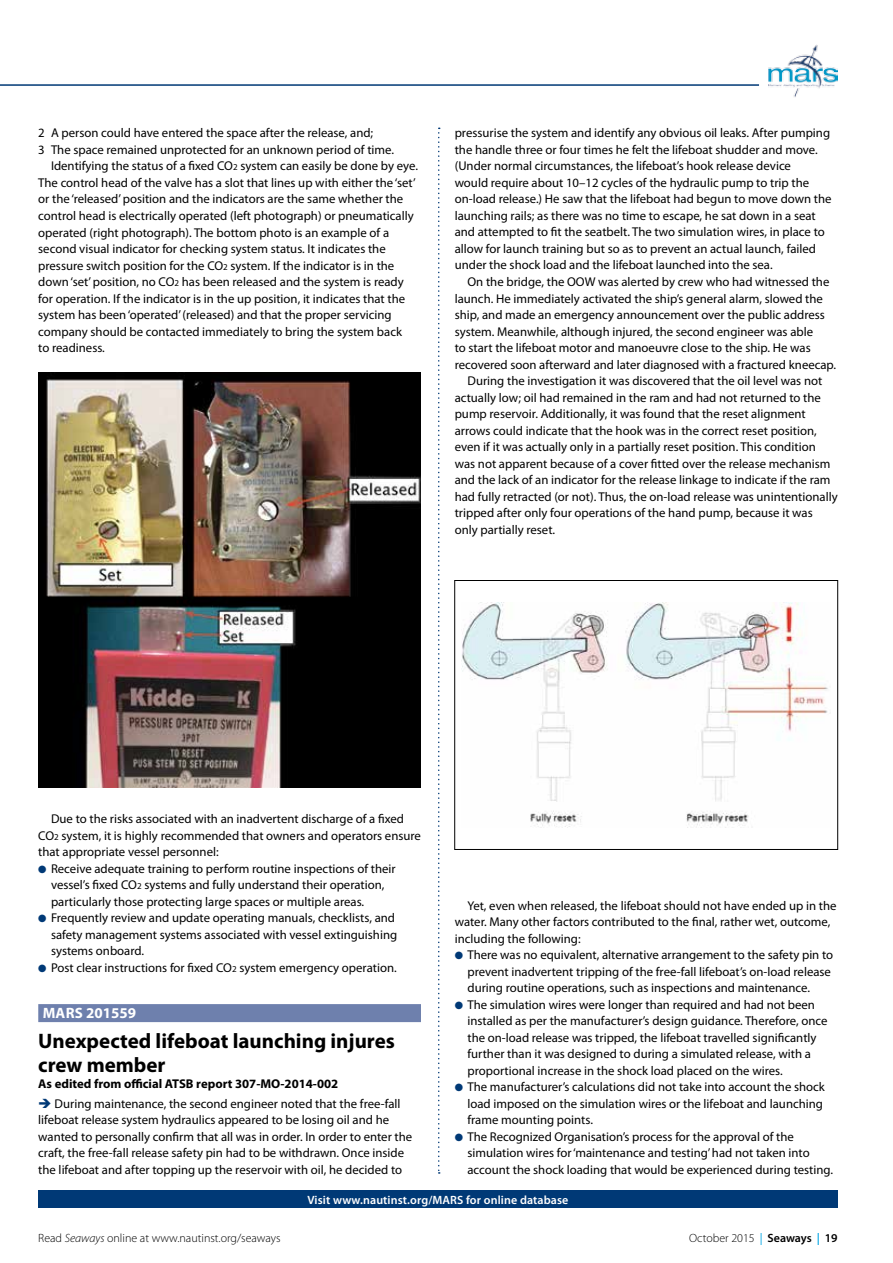
<style>
.page{position:relative;width:893px;height:1263px;background:#fff}
.page>*{position:absolute;margin:0;border:0;box-sizing:border-box;transform-origin:0 0}
.t1{font:700 21px/24px "Myriad Pro";color:#000}
.t2{font:700 15px "Myriad Pro";color:#fff}
.t3{font:12.75px/16.5px "Myriad Pro";color:#000}
.t4{font:700 12.75px "Myriad Pro";color:#000}
.t5{font:300 12px "Myriad Pro";color:#000}
.t6{font:600 12px "Myriad Pro";letter-spacing:.01em;color:#fff}
.s1{font-size:9px}
.s2{color:#003976}
.s3{font-style:italic}
.s4{font-weight:400;color:#00a4e3}
.s5{font-weight:600}
.s6{font-weight:600;color:#00a4e3}
</style>
<div class="page">
<hr style="left:0;top:0;width:1px;height:1263px;background:#f8f0e2">
<svg style="left:438px;top:128px;width:2px;height:1046px"></svg>
<hr style="left:0;top:84px;width:759px;height:2px;background:#003976">
<img style="left:768px;top:44px;width:70px;height:53px">
<div style="left:38px;top:1191px;width:800px;height:17px;background:#003976"></div>
<img style="left:38px;top:373px;width:383px;height:414px">
<div style="left:38px;top:1004px;width:383px;height:18px;background:#6e80ad"></div>
<img style="left:462px;top:603px;width:366px;height:224px">
<div style="left:454px;top:580px;width:384px;height:270px;border:1px solid #000"></div>
<p class="t3" style="left:38px;top:125px;width:336px">2 A person could have entered the space after the release, and;</p>
<p class="t3" style="left:38px;top:141px;width:357px">3 The space remained unprotected for an unknown period of time.</p>
<p class="t3" style="left:51px;top:158px;width:368px">Identifying the status of a fixed CO<span class="s1">2</span> system can easily be done by eye.</p>
<p class="t3" style="left:38px;top:174px;width:379px">The control head of the valve has a slot that lines up with either the ‘set’</p>
<p class="t3" style="left:38px;top:191px;width:367px">or the ‘released’ position and the indicators are the same whether the</p>
<p class="t3" style="left:38px;top:207px;width:377px">control head is electrically operated (left photograph) or pneumatically</p>
<p class="t3" style="left:38px;top:224px;width:352px">operated (right photograph). The bottom photo is an example of a</p>
<p class="t3" style="left:38px;top:240px;width:349px">second visual indicator for checking system status. It indicates the</p>
<p class="t3" style="left:38px;top:257px;width:358px">pressure switch position for the CO<span class="s1">2</span> system. If the indicator is in the</p>
<p class="t3" style="left:38px;top:273px;width:367px">down ‘set’ position, no CO<span class="s1">2</span> has been released and the system is ready</p>
<p class="t3" style="left:38px;top:290px;width:368px">for operation. If the indicator is in the up position, it indicates that the</p>
<p class="t3" style="left:38px;top:306px;width:355px">system has been ‘operated’ (released) and that the proper servicing</p>
<p class="t3" style="left:38px;top:323px;width:365px">company should be contacted immediately to bring the system back</p>
<p class="t3" style="left:38px;top:339px;width:68px">to readiness.</p>
<p class="t3" style="left:455px;top:125px;width:377px">pressurise the system and identify any obvious oil leaks. After pumping</p>
<p class="t3" style="left:455px;top:141px;width:365px">the handle three or four times he felt the lifeboat shudder and move.</p>
<p class="t3" style="left:455px;top:158px;width:338px">(Under normal circumstances, the lifeboat’s hook release device</p>
<p class="t3" style="left:455px;top:174px;width:356px">would require about 10–12 cycles of the hydraulic pump to trip the</p>
<p class="t3" style="left:455px;top:191px;width:378px">on-load release.) He saw that the lifeboat had begun to move down the</p>
<p class="t3" style="left:455px;top:207px;width:363px">launching rails; as there was no time to escape, he sat down in a seat</p>
<p class="t3" style="left:455px;top:224px;width:372px">and attempted to fit the seatbelt. The two simulation wires, in place to</p>
<p class="t3" style="left:455px;top:240px;width:363px">allow for launch training but so as to prevent an actual launch, failed</p>
<p class="t3" style="left:455px;top:257px;width:320px">under the shock load and the lifeboat launched into the sea.</p>
<p class="t3" style="left:467px;top:273px;width:363px">On the bridge, the OOW was alerted by crew who had witnessed the</p>
<p class="t3" style="left:455px;top:290px;width:370px">launch. He immediately activated the ship’s general alarm, slowed the</p>
<p class="t3" style="left:455px;top:306px;width:372px">ship, and made an emergency announcement over the public address</p>
<p class="t3" style="left:455px;top:323px;width:360px">system. Meanwhile, although injured, the second engineer was able</p>
<p class="t3" style="left:455px;top:339px;width:357px">to start the lifeboat motor and manoeuvre close to the ship. He was</p>
<p class="t3" style="left:455px;top:356px;width:383px">recovered soon afterward and later diagnosed with a fractured kneecap.</p>
<p class="t3" style="left:467px;top:372px;width:356px">During the investigation it was discovered that the oil level was not</p>
<p class="t3" style="left:455px;top:389px;width:368px">actually low; oil had remained in the ram and had not returned to the</p>
<p class="t3" style="left:455px;top:405px;width:353px">pump reservoir. Additionally, it was found that the reset alignment</p>
<p class="t3" style="left:455px;top:422px;width:364px">arrows could indicate that the hook was in the correct reset position,</p>
<p class="t3" style="left:455px;top:438px;width:363px">even if it was actually only in a partially reset position. This condition</p>
<p class="t3" style="left:455px;top:455px;width:377px">was not apparent because of a cover fitted over the release mechanism</p>
<p class="t3" style="left:455px;top:471px;width:377px">and the lack of an indicator for the release linkage to indicate if the ram</p>
<p class="t3" style="left:455px;top:488px;width:384px">had fully retracted (or not). Thus, the on-load release was unintentionally</p>
<p class="t3" style="left:455px;top:504px;width:360px">tripped after only four operations of the hand pump, because it was</p>
<p class="t3" style="left:455px;top:521px;width:102px">only partially reset.</p>
<p class="t3" style="left:38px;top:810px;width:384px;text-indent:13px">Due to the risks associated with an inadvertent discharge of a fixed<br>CO<span class="s1">2</span> system, it is highly recommended that owners and operators ensure that appropriate vessel personnel:</p>
<p class="t3" style="left:51px;top:860px;width:346px;text-indent:-13px"><span class="s2">●</span> Receive adequate training to perform routine inspections of their vessel’s fixed CO<span class="s1">2</span> systems and fully understand their operation, particularly those protecting large spaces or multiple areas.</p>
<p class="t3" style="left:51px;top:909px;width:348px;text-indent:-13px"><span class="s2">●</span> Frequently review and update operating manuals, checklists, and safety management systems associated with vessel extinguishing systems onboard.</p>
<p class="t3" style="left:38px;top:959px;width:360px"><span class="s2">●</span> Post clear instructions for fixed CO<span class="s1">2</span> system emergency operation.</p>
<p class="t2" style="left:43px;top:1003px;width:95px">MARS 201559</p>
<p class="t1" style="left:38px;top:1028px;width:358px">Unexpected lifeboat launching injures crew member</p>
<p class="t4" style="left:38px;top:1075px;width:302px">As edited from official ATSB report 307-MO-2014-002</p>
<p class="t3" style="left:38px;top:1095px;width:375px"><span class="s2">➔</span> During maintenance, the second engineer noted that the free-fall lifeboat release system hydraulics appeared to be losing oil and he wanted to personally confirm that all was in order. In order to enter the craft, the free-fall release safety pin had to be withdrawn. Once inside the lifeboat and after topping up the reservoir with oil, he decided to</p>
<p class="t3" style="left:455px;top:897px;width:383px;text-indent:13px">Yet, even when released, the lifeboat should not have ended up in the water. Many other factors contributed to the final, rather wet, outcome, including the following:</p>
<p class="t3" style="left:467px;top:946px;width:367px;text-indent:-13px"><span class="s2">●</span> There was no equivalent, alternative arrangement to the safety pin to prevent inadvertent tripping of the free-fall lifeboat’s on-load release during routine operations, such as inspections and maintenance.</p>
<p class="t3" style="left:467px;top:996px;width:361px;text-indent:-13px"><span class="s2">●</span> The simulation wires were longer than required and had not been installed as per the manufacturer’s design guidance. Therefore, once the on-load release was tripped, the lifeboat travelled significantly further than it was designed to during a simulated release, with a proportional increase in the shock load placed on the wires.</p>
<p class="t3" style="left:467px;top:1078px;width:359px;text-indent:-13px"><span class="s2">●</span> The manufacturer’s calculations did not take into account the shock load imposed on the simulation wires or the lifeboat and launching frame mounting points.</p>
<p class="t3" style="left:467px;top:1128px;width:367px;text-indent:-13px"><span class="s2">●</span> The Recognized Organisation’s process for the approval of the simulation wires for ‘maintenance and testing’ had not taken into account the shock loading that would be experienced during testing.</p>
<p class="t6" style="left:307px;top:1192px;width:262px">Visit www.nautinst.org/MARS for online database</p>
<p class="t5" style="left:38px;top:1231px;width:244px">Read <span class="s3">Seaways</span> online at www.nautinst.org/seaways</p>
<p class="t5" style="left:689px;top:1231px;width:150px">October 2015 <span class="s4">|</span> <span class="s5">Seaways</span> <span class="s6">|</span> <span class="s5">19</span></p>
</div>
